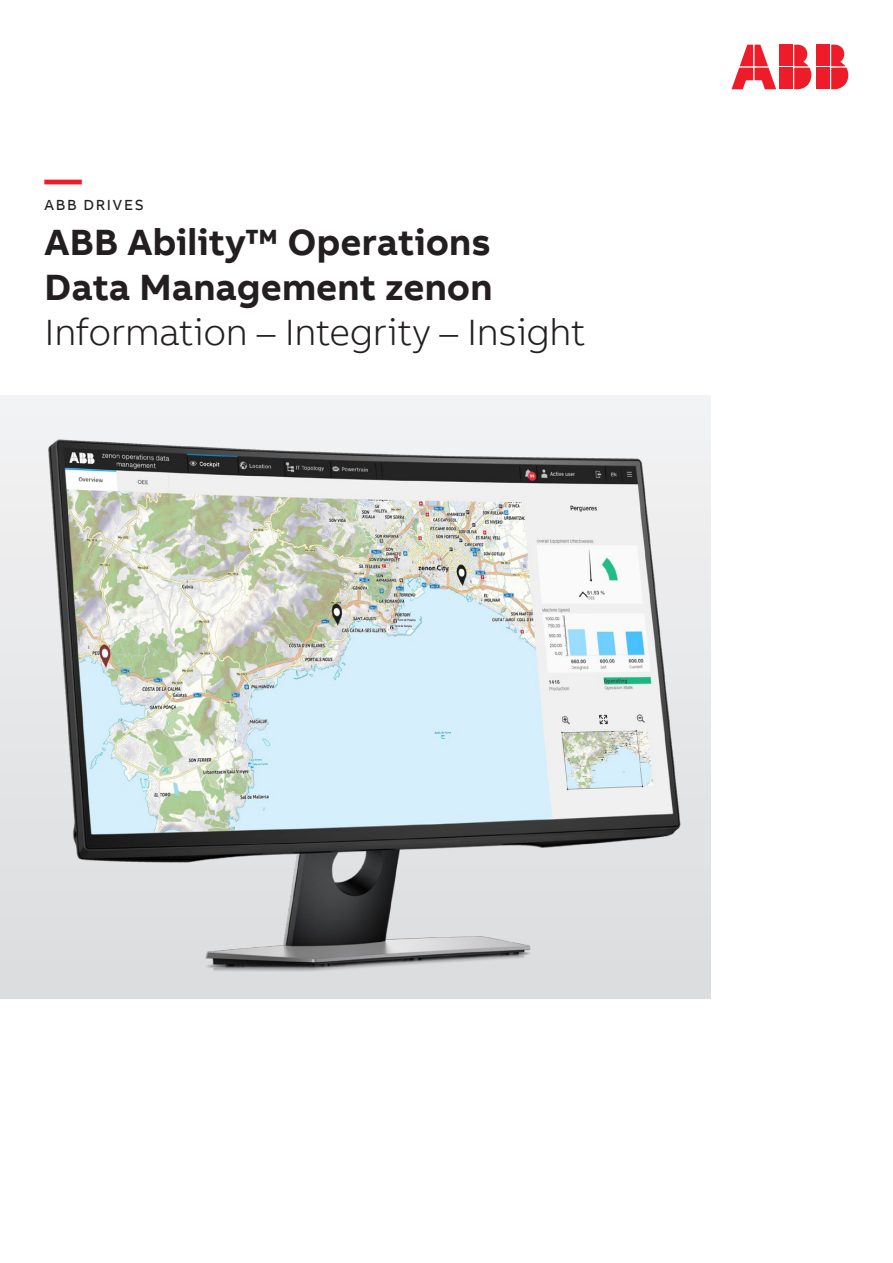
<style>
.page{position:relative;width:893px;height:1263px;background:#fff}
.page>*{position:absolute;margin:0;border:0;box-sizing:border-box;transform-origin:0 0}
.t1{font:700 37.5px/45px "AB Bvoice";color:#231f20}
.t2{font:300 37.5px "AB Bvoice";letter-spacing:-.01em;color:#231f20}
.t3{font:700 37.5px "AB Bvoice";color:#ee1c28}
.t4{font:15px "AB Bvoice";letter-spacing:.115em;color:#231f20}
</style>
<div class="page">
<div style="left:0;top:396px;width:711px;height:603px;background:linear-gradient(to bottom,#f3f3f4,#dbdcde)"></div>
<img style="left:34px;top:418px;width:665px;height:581px">
<div style="left:817px;top:45px;width:13px;height:21px;background:#ee1c28"></div>
<div style="left:817px;top:68px;width:13px;height:21px;background:#ee1c28"></div>
<svg style="left:831px;top:45px;width:17px;height:44px"></svg>
<svg style="left:731px;top:45px;width:45px;height:44px"></svg>
<div style="left:780px;top:45px;width:13px;height:21px;background:#ee1c28"></div>
<div style="left:780px;top:68px;width:13px;height:21px;background:#ee1c28"></div>
<svg style="left:794px;top:45px;width:17px;height:44px"></svg>
<p class="t3" style="left:45px;top:155px;width:39px">—</p>
<p class="t4" style="left:45px;top:196px;width:101px">ABB DRIVES</p>
<p class="t1" style="left:45px;top:220px;width:449px">ABB Ability™ Operations<br>Data Management zenon</p>
<p class="t2" style="left:45px;top:310px;width:542px">Information – Integrity – Insight</p>
</div>
